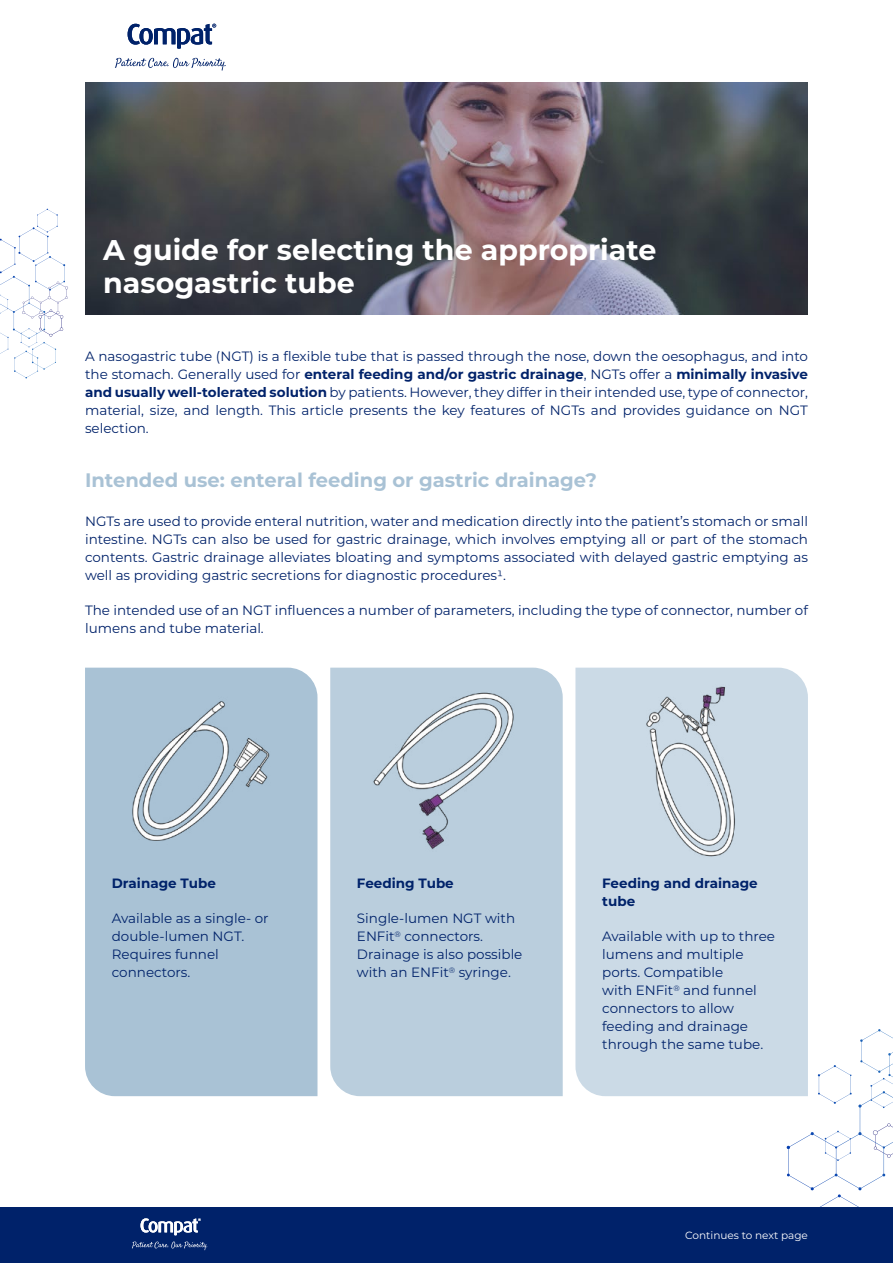
<style>
.page{position:relative;width:893px;height:1263px;background:#fff}
.page>*{position:absolute;margin:0;border:0;box-sizing:border-box;transform-origin:0 0}
.t1{font:700 28.5px/33px "Montserrat";color:#fff}
.t2{font:700 19.5px "Montserrat";color:#a9c2d5}
.t3{font:13.5px/18px "Montserrat";color:#00226a}
.t4{font:700 13.5px/18px "Montserrat";color:#00226a}
.t5{font:10.5px "Montserrat";color:#fff}
.s1{font-weight:700}
</style>
<div class="page">
<svg style="left:787px;top:1029px;width:106px;height:179px"></svg>
<div style="left:0;top:1208px;width:893px;height:55px;background:#00226a"></div>
<svg style="left:0;top:209px;width:68px;height:169px"></svg>
<svg style="left:115px;top:58px;width:111px;height:13px"></svg>
<svg style="left:128px;top:24px;width:88px;height:25px"></svg>
<svg style="left:132px;top:1241px;width:75px;height:9px"></svg>
<svg style="left:141px;top:1218px;width:60px;height:17px"></svg>
<div style="left:85px;top:668px;width:232px;height:428px;background:#a9c2d5"></div>
<div style="left:330px;top:668px;width:233px;height:428px;background:#bacedd"></div>
<div style="left:575px;top:668px;width:233px;height:428px;background:#cbdae6"></div>
<img style="left:85px;top:83px;width:723px;height:232px">
<img style="left:353px;top:678px;width:186px;height:186px">
<img style="left:120px;top:678px;width:174px;height:186px">
<img style="left:599px;top:678px;width:186px;height:186px">
<h1 class="t1" style="left:103px;top:232px;width:555px">A guide for selecting the appropriate nasogastric tube</h1>
<p class="t3" style="left:85px;top:347px;width:724px;text-align:justify">A nasogastric tube (NGT) is a flexible tube that is passed through the nose, down the oesophagus, and into the stomach. Generally used for <span class="s1">enteral feeding and/or gastric drainage</span>, NGTs offer a <span class="s1">minimally invasive and usually well-tolerated solution</span> by patients. However, they differ in their intended use, type of connector, material, size, and length. This article presents the key features of NGTs and provides guidance on NGT selection.</p>
<h2 class="t2" style="left:85px;top:466px;width:513px">Intended use: enteral feeding or gastric drainage?</h2>
<p class="t3" style="left:85px;top:511px;width:724px;text-align:justify">NGTs are used to provide enteral nutrition, water and medication directly into the patient’s stomach or small intestine. NGTs can also be used for gastric drainage, which involves emptying all or part of the stomach contents. Gastric drainage alleviates bloating and symptoms associated with delayed gastric emptying as well as providing gastric secretions for diagnostic procedures1.</p>
<p class="t3" style="left:85px;top:600px;width:724px">The intended use of an NGT influences a number of parameters, including the type of connector, number of lumens and tube material.</p>
<p class="t4" style="left:112px;top:874px;width:106px">Drainage Tube</p>
<p class="t3" style="left:112px;top:909px;width:158px">Available as a single- or double-lumen NGT.<br>Requires funnel connectors.</p>
<p class="t4" style="left:357px;top:874px;width:98px">Feeding Tube</p>
<p class="t3" style="left:357px;top:909px;width:167px">Single-lumen NGT with<br>ENFit<sup>®</sup> connectors.<br>Drainage is also possible with an ENFit<sup>®</sup> syringe.</p>
<p class="t4" style="left:602px;top:874px;width:157px">Feeding and drainage tube</p>
<p class="t3" style="left:602px;top:927px;width:174px">Available with up to three lumens and multiple ports. Compatible<br>with ENFit<sup>®</sup> and funnel connectors to allow feeding and drainage through the same tube.</p>
<p class="t5" style="left:685px;top:1227px;width:124px">Continues to next page</p>
</div>
